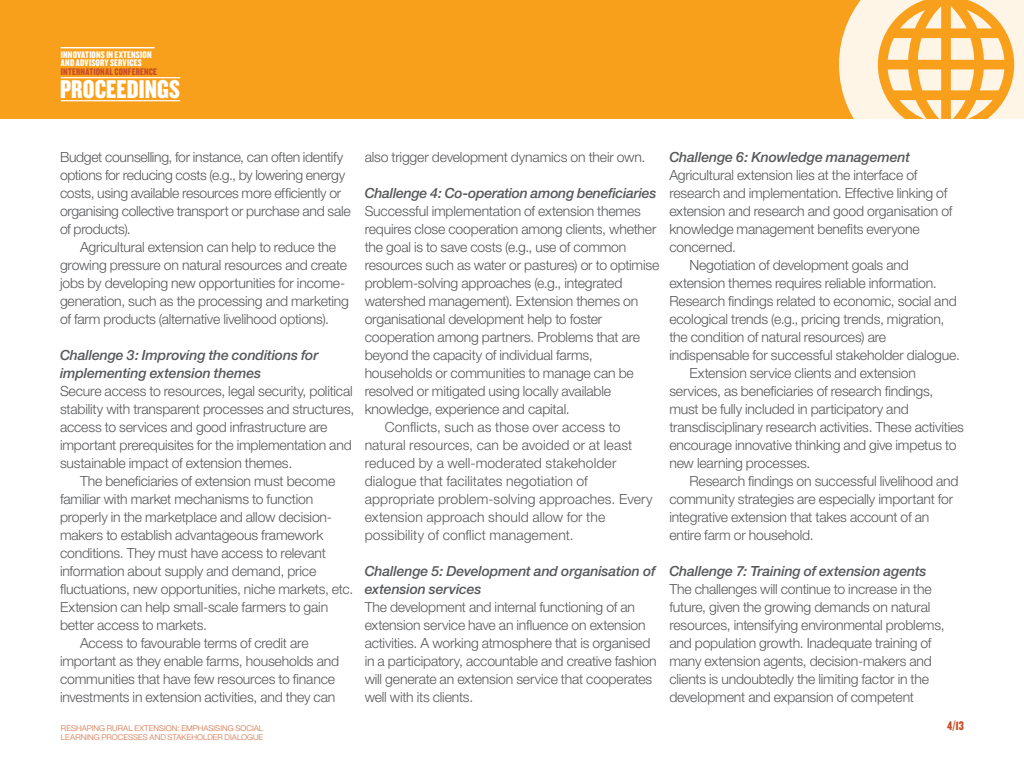
<style>
.page{position:relative;width:1024px;height:768px;background:#fff}
.page>*{position:absolute;margin:0;border:0;box-sizing:border-box;transform-origin:0 0}
.t1{font:26.7px "Knockout HTF69 Full Liteweight";letter-spacing:.005em;color:#fff}
.t2{font:300 14px/18px "Helvetica Neue";letter-spacing:-.01em;color:#57585a}
.t3{font:italic 500 14px/18px "Helvetica Neue";letter-spacing:-.01em;color:#57585a}
.t4{font:300 14px "Helvetica Neue";letter-spacing:.01em;color:#57585a}
.t5{font:13px "Knockout HTF69 Full Liteweight";color:#c94d28}
.t6{font:10px/8.5px "Knockout HTF69 Full Liteweight";letter-spacing:.015em;color:#fff}
.t7{font:10px "Knockout HTF69 Full Liteweight";letter-spacing:.015em;color:#c94d28}
.t8{font:300 8px/9px "Helvetica Neue";letter-spacing:.005em;color:#d36e44}
</style>
<div class="page">
<div style="left:0;top:0;width:1024px;height:119px;background:#f89f1c"></div>
<hr style="left:61px;top:77px;width:119px;height:1px;background:#fff">
<hr style="left:61px;top:100px;width:119px;height:1px;background:#fff">
<hr style="left:61px;top:47px;width:94px;height:1px;background:#fff">
<svg style="left:839px;top:0;width:185px;height:119px;fill:#fef5e7"></svg>
<svg style="left:951px;top:38px;width:23px;height:22px"></svg>
<svg style="left:951px;top:6px;width:41px;height:22px"></svg>
<svg style="left:951px;top:69px;width:23px;height:21px"></svg>
<svg style="left:951px;top:100px;width:42px;height:19px"></svg>
<p class="t6" style="left:61px;top:50px;width:92px">INNOVATIONS IN EXTENSION<br>AND ADVISORY SERVICES</p>
<p class="t7" style="left:61px;top:66px;width:97px">INTERNATIONAL CONFERENCE</p>
<h1 class="t1" style="left:60px;top:75px;width:122px">PROCEEDINGS</h1>
<p class="t2" style="left:60px;top:148px;width:292px">Budget counselling, for instance, can often identify options for reducing costs (e.g., by lowering energy costs, using available resources more efficiently or organising collective transport or purchase and sale of products).</p>
<p class="t2" style="left:60px;top:238px;width:291px;text-indent:20px">Agricultural extension can help to reduce the growing pressure on natural resources and create jobs by developing new opportunities for income&shy;generation, such as the processing and marketing of farm products (alternative livelihood options).</p>
<p class="t3" style="left:60px;top:346px;width:260px">Challenge 3: Improving the conditions for implementing extension themes</p>
<p class="t2" style="left:60px;top:382px;width:296px">Secure access to resources, legal security, political stability with transparent processes and structures, access to services and good infrastructure are important prerequisites for the implementation and sustainable impact of extension themes.</p>
<p class="t2" style="left:80px;top:472px;width:257px">The beneficiaries of extension must become</p>
<p class="t2" style="left:60px;top:490px;width:255px">familiar with market mechanisms to function</p>
<p class="t2" style="left:60px;top:508px;width:274px">properly in the marketplace and allow decision-</p>
<p class="t2" style="left:60px;top:526px;width:265px">makers to establish advantageous framework</p>
<p class="t2" style="left:60px;top:544px;width:267px">conditions. They must have access to relevant</p>
<p class="t2" style="left:60px;top:562px;width:258px">information about supply and demand, price</p>
<p class="t2" style="left:60px;top:580px;width:295px">fluctuations, new opportunities, niche markets, etc.</p>
<p class="t2" style="left:60px;top:598px;width:270px">Extension can help small-scale farmers to gain</p>
<p class="t2" style="left:60px;top:616px;width:149px">better access to markets.</p>
<p class="t2" style="left:80px;top:634px;width:230px">Access to favourable terms of credit are</p>
<p class="t2" style="left:60px;top:652px;width:281px">important as they enable farms, households and</p>
<p class="t2" style="left:60px;top:670px;width:277px">communities that have few resources to finance</p>
<p class="t2" style="left:60px;top:688px;width:277px">investments in extension activities, and they can</p>
<p class="t2" style="left:365px;top:148px;width:282px">also trigger development dynamics on their own.</p>
<p class="t3" style="left:365px;top:184px;width:293px">Challenge 4: Co-operation among beneficiaries</p>
<p class="t2" style="left:365px;top:202px;width:278px">Successful implementation of extension themes</p>
<p class="t2" style="left:365px;top:220px;width:293px">requires close cooperation among clients, whether</p>
<p class="t2" style="left:365px;top:238px;width:263px">the goal is to save costs (e.g., use of common</p>
<p class="t2" style="left:365px;top:256px;width:296px">resources such as water or pastures) or to optimise</p>
<p class="t2" style="left:365px;top:274px;width:259px">problem-solving approaches (e.g., integrated</p>
<p class="t2" style="left:365px;top:292px;width:275px">watershed management). Extension themes on</p>
<p class="t2" style="left:365px;top:310px;width:239px">organisational development help to foster</p>
<p class="t2" style="left:365px;top:328px;width:277px">cooperation among partners. Problems that are</p>
<p class="t2" style="left:365px;top:346px;width:230px">beyond the capacity of individual farms,</p>
<p class="t2" style="left:365px;top:364px;width:271px">households or communities to manage can be</p>
<p class="t2" style="left:365px;top:382px;width:248px">resolved or mitigated using locally available</p>
<p class="t2" style="left:365px;top:400px;width:207px">knowledge, experience and capital.</p>
<p class="t2" style="left:385px;top:418px;width:237px">Conflicts, such as those over access to</p>
<p class="t4" style="left:365px;top:437px;width:269px">natural resources, can be avoided or at least</p>
<p class="t2" style="left:365px;top:454px;width:253px">reduced by a well-moderated stakeholder</p>
<p class="t2" style="left:365px;top:472px;width:225px">dialogue that facilitates negotiation of</p>
<p class="t2" style="left:365px;top:490px;width:289px">appropriate problem-solving approaches. Every</p>
<p class="t2" style="left:365px;top:508px;width:242px">extension approach should allow for the</p>
<p class="t4" style="left:365px;top:527px;width:210px">possibility of conflict management.</p>
<p class="t3" style="left:365px;top:562px;width:292px">Challenge 5: Development and organisation of extension services</p>
<p class="t2" style="left:365px;top:598px;width:293px">The development and internal functioning of an extension service have an influence on extension activities. A working atmosphere that is organised in a participatory, accountable and creative fashion will generate an extension service that cooperates well with its clients.</p>
<p class="t3" style="left:669px;top:148px;width:242px">Challenge 6: Knowledge management</p>
<p class="t2" style="left:669px;top:166px;width:250px">Agricultural extension lies at the interface of</p>
<p class="t2" style="left:669px;top:184px;width:279px">research and implementation. Effective linking of</p>
<p class="t2" style="left:669px;top:202px;width:285px">extension and research and good organisation of</p>
<p class="t2" style="left:669px;top:220px;width:252px">knowledge management benefits everyone</p>
<p class="t2" style="left:669px;top:238px;width:68px">concerned.</p>
<p class="t2" style="left:689px;top:256px;width:221px">Negotiation of development goals and</p>
<p class="t2" style="left:669px;top:274px;width:269px">extension themes requires reliable information.</p>
<p class="t2" style="left:669px;top:292px;width:289px">Research findings related to economic, social and</p>
<p class="t2" style="left:669px;top:310px;width:277px">ecological trends (e.g., pricing trends, migration,</p>
<p class="t2" style="left:669px;top:328px;width:218px">the condition of natural resources) are</p>
<p class="t2" style="left:669px;top:346px;width:292px">indispensable for successful stakeholder dialogue.</p>
<p class="t2" style="left:689px;top:364px;width:228px">Extension service clients and extension</p>
<p class="t2" style="left:669px;top:382px;width:266px">services, as beneficiaries of research findings,</p>
<p class="t2" style="left:669px;top:400px;width:241px">must be fully included in participatory and</p>
<p class="t2" style="left:669px;top:418px;width:296px">transdisciplinary research activities. These activities</p>
<p class="t2" style="left:669px;top:436px;width:289px">encourage innovative thinking and give impetus to</p>
<p class="t2" style="left:669px;top:454px;width:143px">new learning processes.</p>
<p class="t2" style="left:689px;top:472px;width:271px">Research findings on successful livelihood and</p>
<p class="t2" style="left:669px;top:490px;width:285px">community strategies are especially important for</p>
<p class="t2" style="left:669px;top:508px;width:262px">integrative extension that takes account of an</p>
<p class="t2" style="left:669px;top:526px;width:146px">entire farm or household.</p>
<p class="t3" style="left:669px;top:562px;width:259px">Challenge 7: Training of extension agents</p>
<p class="t2" style="left:669px;top:580px;width:277px">The challenges will continue to increase in the future, given the growing demands on natural resources, intensifying environmental problems, and population growth. Inadequate training of many extension agents, decision-makers and clients is undoubtedly the limiting factor in the development and expansion of competent</p>
<p class="t8" style="left:61px;top:723px;width:204px">RESHAPING RURAL EXTENSION: EMPHASISING SOCIAL<br>LEARNING PROCESSES AND STAKEHOLDER DIALOGUE</p>
<p class="t5" style="left:947px;top:719px;width:18px">4/13</p>
</div>
